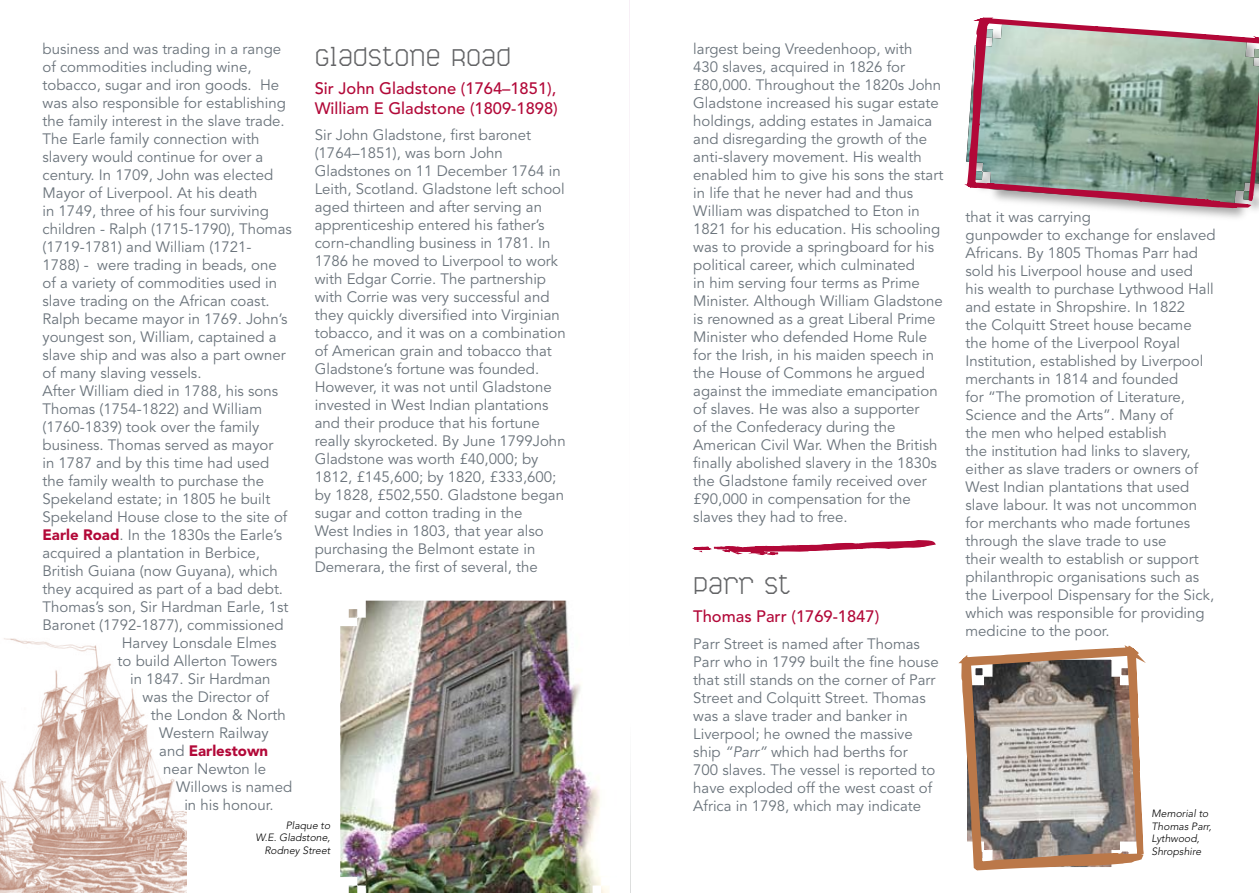
<style>
.page{position:relative;width:1259px;height:893px;background:#fff}
.page>*{position:absolute;margin:0;border:0;box-sizing:border-box;transform-origin:0 0}
.t1{font:300 30px "Pictaves";color:#636466}
.t2{font:500 16.5px/19.8px "Avenir";color:#b20838}
.t3{font:15px/18px "Avenir";color:#6a737b}
.t4{font:900 15px "Avenir";color:#b20838}
.t5{font:italic 300 10.5px/12.6px "Avenir";color:#000;text-align:right}
.s1{font-weight:900;color:#b20838}
.s2{font-weight:400;color:#6a737b}
.s3{font-style:italic}
</style>
<div class="page">
<svg style="left:692px;top:540px;width:244px;height:16px"></svg>
<svg style="left:958px;top:17px;width:301px;height:854px"></svg>
<img style="left:0;top:638px;width:187px;height:255px">
<img style="left:340px;top:601px;width:269px;height:292px">
<p class="t3" style="left:43px;top:40px;width:240px">business and was trading in a range</p>
<p class="t3" style="left:43px;top:58px;width:211px">of commodities including wine,</p>
<p class="t3" style="left:43px;top:76px;width:238px">tobacco, sugar and iron goods. He</p>
<p class="t3" style="left:43px;top:94px;width:245px">was also responsible for establishing</p>
<p class="t3" style="left:43px;top:112px;width:244px">the family interest in the slave trade.</p>
<p class="t3" style="left:43px;top:130px;width:218px">The Earle family connection with</p>
<p class="t3" style="left:43px;top:148px;width:222px">slavery would continue for over a</p>
<p class="t3" style="left:43px;top:166px;width:232px">century. In 1709, John was elected</p>
<p class="t3" style="left:43px;top:184px;width:217px">Mayor of Liverpool. At his death</p>
<p class="t3" style="left:43px;top:202px;width:228px">in 1749, three of his four surviving</p>
<p class="t3" style="left:43px;top:220px;width:251px">children - Ralph (1715-1790), Thomas</p>
<p class="t3" style="left:43px;top:238px;width:211px">(1719-1781) and William (1721-</p>
<p class="t3" style="left:43px;top:256px;width:236px">1788) - were trading in beads, one</p>
<p class="t3" style="left:43px;top:274px;width:236px">of a variety of commodities used in</p>
<p class="t3" style="left:43px;top:292px;width:229px">slave trading on the African coast.</p>
<p class="t3" style="left:43px;top:310px;width:246px">Ralph became mayor in 1769. John’s</p>
<p class="t3" style="left:43px;top:328px;width:235px">youngest son, William, captained a</p>
<p class="t3" style="left:43px;top:346px;width:245px">slave ship and was also a part owner</p>
<p class="t3" style="left:43px;top:364px;width:160px">of many slaving vessels.</p>
<p class="t3" style="left:43px;top:382px;width:237px">After William died in 1788, his sons</p>
<p class="t3" style="left:43px;top:400px;width:221px">Thomas (1754-1822) and William</p>
<p class="t3" style="left:43px;top:418px;width:218px">(1760-1839) took over the family</p>
<p class="t3" style="left:43px;top:436px;width:232px">business. Thomas served as mayor</p>
<p class="t3" style="left:43px;top:454px;width:228px">in 1787 and by this time had used</p>
<p class="t3" style="left:43px;top:472px;width:223px">the family wealth to purchase the</p>
<p class="t3" style="left:43px;top:490px;width:229px">Spekeland estate; in 1805 he built</p>
<p class="t3" style="left:43px;top:508px;width:246px">Spekeland House close to the site of</p>
<p class="t3" style="left:43px;top:526px;width:241px"><span class="s1">Earle Road</span>. In the 1830s the Earle’s</p>
<p class="t3" style="left:43px;top:544px;width:219px">acquired a plantation in Berbice,</p>
<p class="t3" style="left:43px;top:562px;width:237px">British Guiana (now Guyana), which</p>
<p class="t3" style="left:43px;top:580px;width:242px">they acquired as part of a bad debt.</p>
<p class="t3" style="left:43px;top:598px;width:247px">Thomas’s son, Sir Hardman Earle, 1st</p>
<p class="t3" style="left:43px;top:616px;width:242px">Baronet (1792-1877), commissioned</p>
<p class="t3" style="left:122px;top:634px;width:156px">Harvey Lonsdale Elmes</p>
<p class="t3" style="left:118px;top:652px;width:161px">to build Allerton Towers</p>
<p class="t3" style="left:130px;top:670px;width:142px">in 1847. Sir Hardman</p>
<p class="t3" style="left:143px;top:688px;width:128px">was the Director of</p>
<p class="t3" style="left:151px;top:706px;width:136px">the London &amp; North</p>
<p class="t3" style="left:159px;top:724px;width:111px">Western Railway</p>
<p class="t4" style="left:159px;top:742px;width:110px"><span class="s2">and</span> Earlestown</p>
<p class="t3" style="left:163px;top:760px;width:104px">near Newton le</p>
<p class="t3" style="left:176px;top:778px;width:118px">Willows is named</p>
<p class="t3" style="left:184px;top:796px;width:91px">in his honour.</p>
<p class="t3" style="left:693px;top:40px;width:251px">largest being Vreedenhoop, with<br>430 slaves, acquired in 1826 for £80,000. Throughout the 1820s John Gladstone increased his sugar estate holdings, adding estates in Jamaica and disregarding the growth of the anti-slavery movement. His wealth enabled him to give his sons the start in life that he never had and thus William was dispatched to Eton in 1821 for his education. His schooling was to provide a springboard for his political career, which culminated<br>in him serving four terms as Prime Minister. Although William Gladstone is renowned as a great Liberal Prime Minister who defended Home Rule for the Irish, in his maiden speech in the House of Commons he argued against the immediate emancipation of slaves. He was also a supporter<br>of the Confederacy during the American Civil War. When the British finally abolished slavery in the 1830s the Gladstone family received over £90,000 in compensation for the slaves they had to free.</p>
<h1 class="t1" style="left:315px;top:43px;width:198px">Gladstone Road</h1>
<p class="t2" style="left:315px;top:79px;width:244px">Sir John Gladstone (1764–1851),<br>William E Gladstone (1809-1898)</p>
<p class="t3" style="left:315px;top:127px;width:252px">Sir John Gladstone, first baronet (1764–1851), was born John Gladstones on 11 December 1764 in Leith, Scotland. Gladstone left school aged thirteen and after serving an apprenticeship entered his father’s corn-chandling business in 1781. In 1786 he moved to Liverpool to work with Edgar Corrie. The partnership with Corrie was very successful and they quickly diversified into Virginian tobacco, and it was on a combination of American grain and tobacco that Gladstone’s fortune was founded.<br>However, it was not until Gladstone invested in West Indian plantations and their produce that his fortune really skyrocketed. By June 1799John Gladstone was worth £40,000; by 1812, £145,600; by 1820, £333,600; by 1828, £502,550. Gladstone began sugar and cotton trading in the<br>West Indies in 1803, that year also purchasing the Belmont estate in Demerara, the first of several, the</p>
<p class="t3" style="left:965px;top:208px;width:252px">that it was carrying<br>gunpowder to exchange for enslaved<br>Africans. By 1805 Thomas Parr had sold his Liverpool house and used<br>his wealth to purchase Lythwood Hall and estate in Shropshire. In 1822<br>the Colquitt Street house became the home of the Liverpool Royal<br>Institution, established by Liverpool merchants in 1814 and founded<br>for “The promotion of Literature,<br>Science and the Arts”. Many of<br>the men who helped establish<br>the institution had links to slavery, either as slave traders or owners of<br>West Indian plantations that used slave labour. It was not uncommon for merchants who made fortunes through the slave trade to use<br>their wealth to establish or support philanthropic organisations such as the Liverpool Dispensary for the Sick, which was responsible for providing medicine to the poor.</p>
<h1 class="t1" style="left:693px;top:571px;width:99px">Parr St</h1>
<p class="t2" style="left:693px;top:607px;width:187px">Thomas Parr (1769-1847)</p>
<p class="t3" style="left:693px;top:635px;width:247px">Parr Street is named after Thomas Parr who in 1799 built the fine house that still stands on the corner of Parr Street and Colquitt Street. Thomas was a slave trader and banker in Liverpool; he owned the massive ship <span class="s3">“Parr”</span> which had berths for<br>700 slaves. The vessel is reported to have exploded off the west coast of Africa in 1798, which may indicate</p>
<p class="t5" style="left:256px;top:819px;width:76px">Plaque to<br>W.E. Gladstone,<br>Rodney Street</p>
<p class="t5" style="left:1151px;top:807px;width:61px;text-align:left">Memorial to<br>Thomas Parr,<br>Lythwood,<br>Shropshire</p>
</div>
